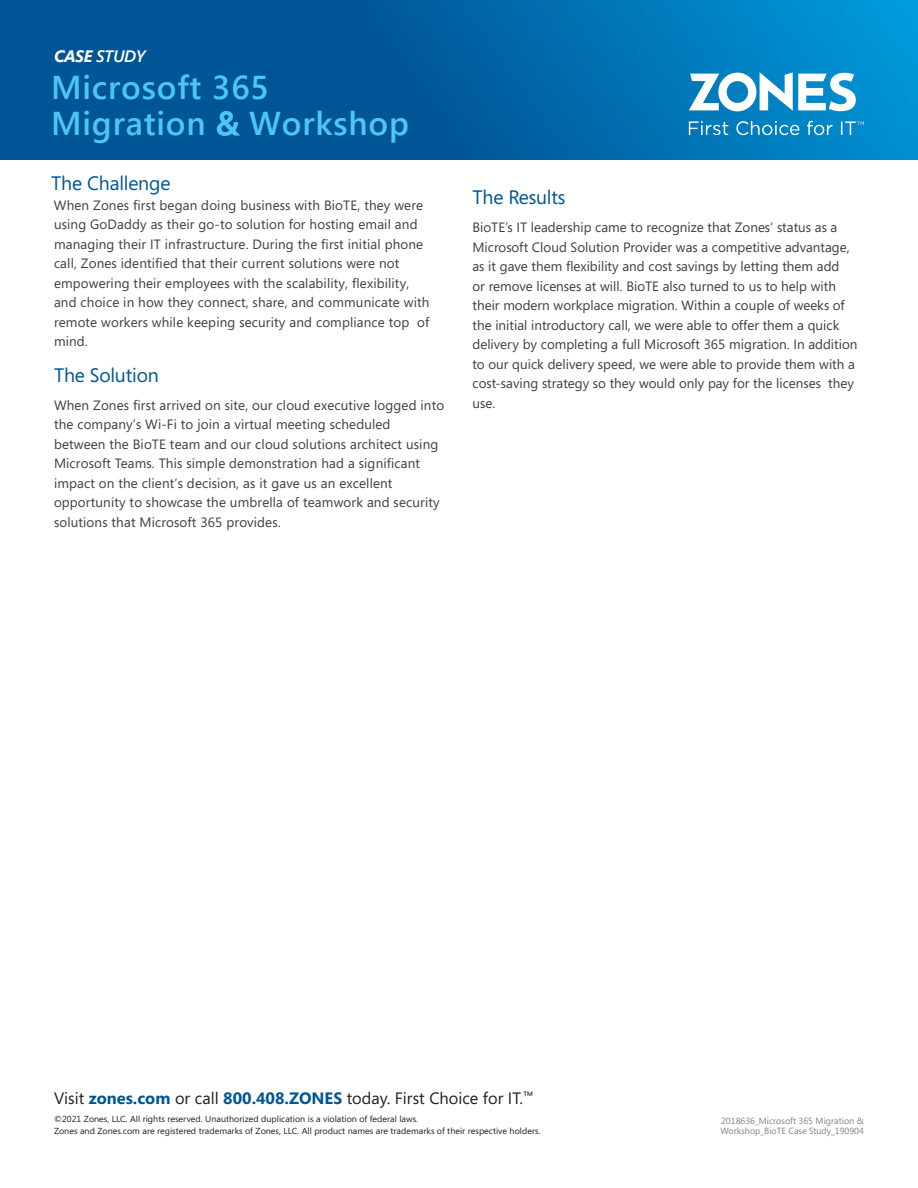
<style>
.page{position:relative;width:918px;height:1188px;background:#fff}
.page>*{position:absolute;margin:0;border:0;box-sizing:border-box;transform-origin:0 0}
.Header_Title{font:600 33px/36px "Segoe UI";letter-spacing:.025em;color:#4dc6f4}
.Header_Title-2{font:19.5px "Segoe";letter-spacing:-.01em;color:#005596}
.Header_Title-3{font:19.5px "Segoe";letter-spacing:-.01em;color:#005595}
.Copy_Title{font:19.5px "Segoe";letter-spacing:-.01em;color:#005596}
.t1{font:16.5px "Segoe";color:#231f20}
.Header_Title-4{font:italic 600 16.5px "Segoe UI";letter-spacing:-.025em;color:#fff}
.Header_Title-5{font:13.5px/19.5px "Segoe";letter-spacing:.01em;color:#3e3e3f}
.body_copy{font:13.5px/19.5px "Segoe";color:#3e3e3f}
.t2{font:9px/10.4px "Segoe";color:#808285}
.t3{font:8.7px/12px "Segoe";color:#231f20}
.s1{font-weight:700}
.s2{font-weight:700;color:#005595}
.s3{font-family:"Segoe UI"}
</style>
<div class="page">
<svg style="left:0;top:0;width:918px;height:160px;background:#0065a6"></svg>
<svg style="left:689px;top:121px;width:175px;height:14px;background:#349acd"></svg>
<svg style="left:689px;top:72px;width:167px;height:39px"></svg>
<p class="Header_Title-4" style="left:54px;top:40px;width:93px"><span class="s1">CASE</span> STUDY</p>
<p class="Header_Title" style="left:51px;top:67px;width:359px">Microsoft 365<br>Migration &amp; Workshop</p>
<p class="Header_Title-2" style="left:51px;top:169px;width:121px">The Challenge</p>
<p class="Header_Title-5" style="left:54px;top:195px;width:377px">When Zones first began doing business with BioTE, they were using GoDaddy as their go-to solution for hosting email and managing their IT infrastructure. During the first initial phone call, Zones identified that their current solutions were not empowering their employees with the scalability, flexibility, and choice in how they connect, share, and communicate with remote workers while keeping security and compliance top of mind.</p>
<p class="Header_Title-3" style="left:54px;top:361px;width:106px">The Solution</p>
<p class="Header_Title-5" style="left:54px;top:395px;width:392px">When Zones first arrived on site, our cloud executive logged into the company’s Wi-Fi to join a virtual meeting scheduled between the BioTE team and our cloud solutions architect using Microsoft Teams. This simple demonstration had a significant impact on the client’s decision, as it gave us an excellent opportunity to showcase the umbrella of teamwork and security solutions that Microsoft 365 provides.</p>
<p class="Copy_Title" style="left:472px;top:183px;width:94px">The Results</p>
<p class="body_copy" style="left:472px;top:217px;width:387px">BioTE’s IT leadership came to recognize that Zones’ status as a Microsoft Cloud Solution Provider was a competitive advantage, as it gave them flexibility and cost savings by letting them add<br>or remove licenses at will. BioTE also turned to us to help with their modern workplace migration. Within a couple of weeks of the initial introductory call, we were able to offer them a quick delivery by completing a full Microsoft 365 migration. In addition to our quick delivery speed, we were able to provide them with a cost-saving strategy so they would only pay for the licenses they use.</p>
<p class="t1" style="left:54px;top:1086px;width:481px">Visit <span class="s2">zones.com</span> or call <span class="s2">800.408.ZONES</span> today. First Choice for IT.<sup>™</sup></p>
<p class="t3" style="left:54px;top:1112px;width:488px">©2021 Zones, LLC. All rights reserved. Unauthorized duplication is a violation of federal laws.<br>Zones and Zones.com are registered trademarks of Zones, LLC. All product names are trademarks of their respective holders.</p>
<p class="t2" style="left:720px;top:1115px;width:145px">2018636_Microsoft 365 Migration <span class="s3">&amp;<br></span>Workshop_BioTE Case Study_190904</p>
</div>
